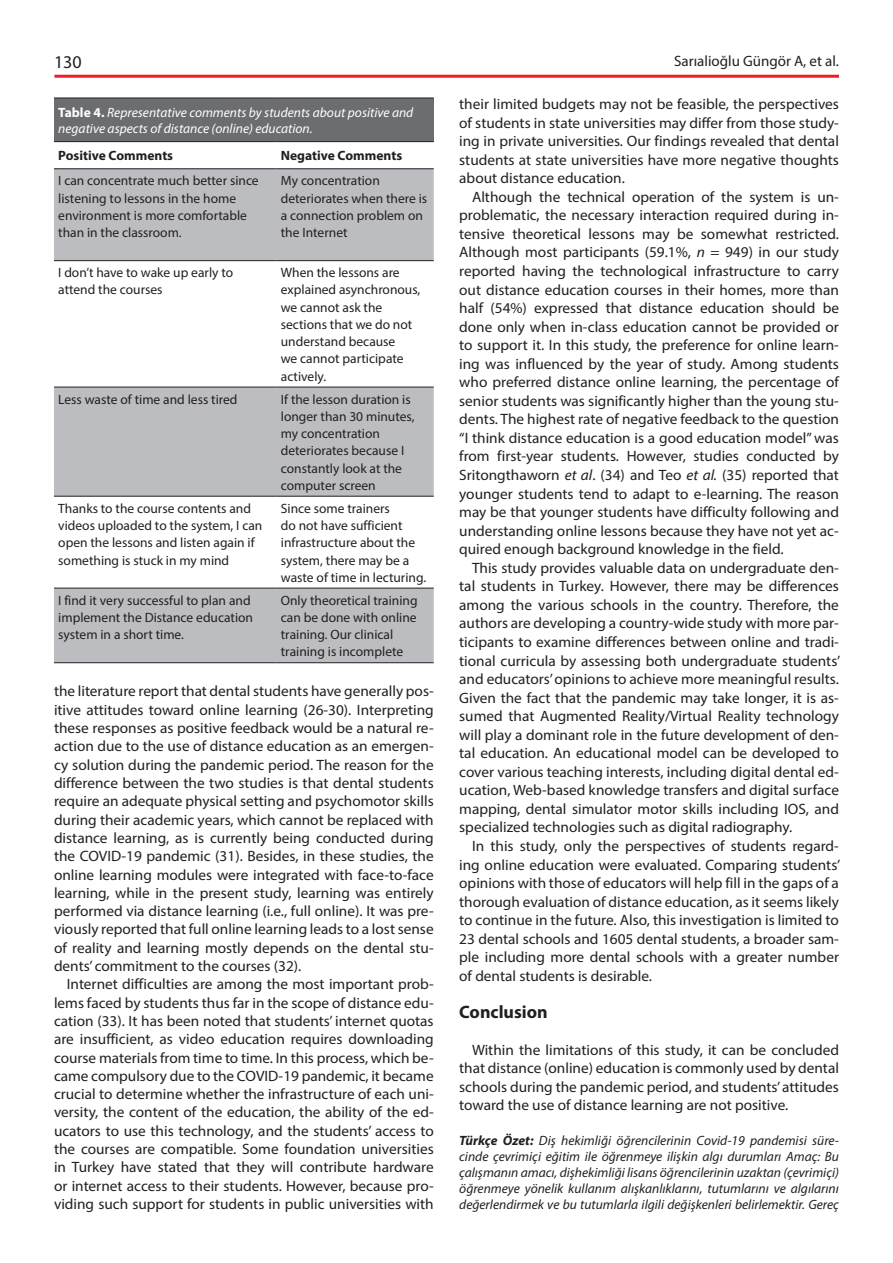
<style>
.page{position:relative;width:893px;height:1263px;background:#fff}
.page>*{position:absolute;margin:0;border:0;box-sizing:border-box;transform-origin:0 0}
.t1{font:700 18px "Myriad Pro";color:#231f20}
.t2{font:18px "Myriad Pro";color:#231f20}
.t3{font:15px/18.6px "Myriad Pro";color:#231f20;text-align:justify}
.t4{font:13.5px/17.2px "Myriad Pro";color:#231f20}
.t5{font:italic 13.5px/16px "Myriad Pro";color:#231f20;text-align:justify}
.t6{font:italic 13.5px/16.5px "Myriad Pro";color:#fff}
.t7{font:700 13.5px "Myriad Pro";color:#231f20}
.s1{font-weight:700;font-style:normal}
.s2{font-style:italic}
.s3{font-weight:700}
</style>
<div class="page">
<hr style="left:54px;top:75px;width:785px;height:3px;background:#ee1d23">
<div style="left:54px;top:98px;width:380px;height:44px;background:#6c6d70"></div>
<svg style="left:54px;top:142px;width:380px;height:1px"></svg>
<svg style="left:54px;top:169px;width:380px;height:493px;fill:#bcbdc0"></svg>
<hr style="left:54px;top:260px;width:223px;height:1px;background:#231f20">
<hr style="left:277px;top:260px;width:157px;height:1px;background:#231f20">
<hr style="left:54px;top:387px;width:223px;height:1px;background:#231f20">
<hr style="left:277px;top:387px;width:157px;height:1px;background:#231f20">
<hr style="left:54px;top:496px;width:223px;height:1px;background:#231f20">
<hr style="left:277px;top:496px;width:157px;height:1px;background:#231f20">
<hr style="left:54px;top:588px;width:223px;height:1px;background:#231f20">
<hr style="left:277px;top:588px;width:157px;height:1px;background:#231f20">
<hr style="left:54px;top:662px;width:223px;height:1px;background:#231f20">
<hr style="left:277px;top:662px;width:157px;height:1px;background:#231f20">
<hr style="left:54px;top:98px;width:223px;height:1px;background:#231f20">
<hr style="left:277px;top:98px;width:157px;height:1px;background:#231f20">
<hr style="left:54px;top:141px;width:223px;height:1px;background:#231f20">
<hr style="left:277px;top:141px;width:157px;height:1px;background:#231f20">
<hr style="left:54px;top:168px;width:223px;height:1px;background:#231f20">
<hr style="left:277px;top:168px;width:157px;height:1px;background:#231f20">
<p class="t2" style="left:54px;top:51px;width:29px">130</p>
<p class="t3" style="left:674px;top:51px;width:166px">Sarıalioğlu Güngör A, et al.</p>
<p class="t6" style="left:58px;top:104px;width:357px"><span class="s1">Table 4.</span> Representative comments by students about positive and negative aspects of distance (online) education.</p>
<p class="t7" style="left:58px;top:147px;width:116px">Positive Comments</p>
<p class="t7" style="left:281px;top:147px;width:123px">Negative Comments</p>
<p class="t4" style="left:58px;top:172px;width:202px">I can concentrate much better since listening to lessons in the home environment is more comfortable than in the classroom.</p>
<p class="t4" style="left:281px;top:172px;width:148px">My concentration deteriorates when there is a connection problem on the Internet</p>
<p class="t4" style="left:58px;top:264px;width:176px">I don’t have to wake up early to attend the courses</p>
<p class="t4" style="left:281px;top:264px;width:141px">When the lessons are explained asynchronous, we cannot ask the sections that we do not understand because<br>we cannot participate actively.</p>
<p class="t4" style="left:58px;top:390px;width:181px">Less waste of time and less tired</p>
<p class="t4" style="left:281px;top:390px;width:135px">If the lesson duration is longer than 30 minutes, my concentration deteriorates because I constantly look at the computer screen</p>
<p class="t4" style="left:58px;top:499px;width:206px">Thanks to the course contents and videos uploaded to the system, I can open the lessons and listen again if something is stuck in my mind</p>
<p class="t4" style="left:281px;top:499px;width:147px">Since some trainers<br>do not have sufficient infrastructure about the system, there may be a waste of time in lecturing.</p>
<p class="t4" style="left:58px;top:591px;width:196px">I find it very successful to plan and implement the Distance education system in a short time.</p>
<p class="t4" style="left:281px;top:591px;width:138px">Only theoretical training can be done with online training. Our clinical training is incomplete</p>
<p class="t3" style="left:54px;top:682px;width:381px">the literature report that dental students have generally pos&shy;itive attitudes toward online learning (26-30). Interpreting these responses as positive feedback would be a natural re&shy;action due to the use of distance education as an emergen&shy;cy solution during the pandemic period. The reason for the difference between the two studies is that dental students require an adequate physical setting and psychomotor skills during their academic years, which cannot be replaced with distance learning, as is currently being conducted during the COVID-19 pandemic (31). Besides, in these studies, the online learning modules were integrated with face-to-face learning, while in the present study, learning was entirely performed via distance learning (i.e., full online). It was pre&shy;viously reported that full online learning leads to a lost sense of reality and learning mostly depends on the dental stu&shy;dents’ commitment to the courses (32).</p>
<p class="t3" style="left:54px;top:975px;width:381px;text-indent:13px">Internet difficulties are among the most important prob&shy;lems faced by students thus far in the scope of distance edu&shy;cation (33). It has been noted that students’ internet quotas are insufficient, as video education requires downloading course materials from time to time. In this process, which be&shy;came compulsory due to the COVID-19 pandemic, it became crucial to determine whether the infrastructure of each uni&shy;versity, the content of the education, the ability of the ed&shy;ucators to use this technology, and the students’ access to the courses are compatible. Some foundation universities in Turkey have stated that they will contribute hardware or internet access to their students. However, because pro&shy;viding such support for students in public universities with</p>
<p class="t3" style="left:459px;top:94px;width:381px">their limited budgets may not be feasible, the perspectives of students in state universities may differ from those study&shy;ing in private universities. Our findings revealed that dental students at state universities have more negative thoughts about distance education.</p>
<p class="t3" style="left:459px;top:187px;width:381px;text-indent:13px">Although the technical operation of the system is un&shy;problematic, the necessary interaction required during in&shy;tensive theoretical lessons may be somewhat restricted.<br>Although most participants (59.1%, <span class="s2">n</span> = 949) in our study reported having the technological infrastructure to carry out distance education courses in their homes, more than half (54%) expressed that distance education should be done only when in-class education cannot be provided or to support it. In this study, the preference for online learn&shy;ing was influenced by the year of study. Among students who preferred distance online learning, the percentage of senior students was significantly higher than the young stu&shy;dents. The highest rate of negative feedback to the question “I think distance education is a good education model” was from first-year students. However, studies conducted by Sritongthaworn <span class="s2">et al</span>. (34) and Teo <span class="s2">et al.</span> (35) reported that younger students tend to adapt to e-learning. The reason may be that younger students have difficulty following and understanding online lessons because they have not yet ac&shy;quired enough background knowledge in the field.</p>
<p class="t3" style="left:459px;top:558px;width:383px;text-indent:13px">This study provides valuable data on undergraduate den&shy;tal students in Turkey. However, there may be differences among the various schools in the country. Therefore, the authors are developing a country-wide study with more par&shy;ticipants to examine differences between online and tradi&shy;tional curricula by assessing both undergraduate students’ and educators’ opinions to achieve more meaningful results.<br>Given the fact that the pandemic may take longer, it is as&shy;sumed that Augmented Reality/Virtual Reality technology will play a dominant role in the future development of den&shy;tal education. An educational model can be developed to cover various teaching interests, including digital dental ed&shy;ucation, Web-based knowledge transfers and digital surface mapping, dental simulator motor skills including IOS, and specialized technologies such as digital radiography.</p>
<p class="t3" style="left:459px;top:836px;width:383px;text-indent:13px">In this study, only the perspectives of students regard&shy;ing online education were evaluated. Comparing students’ opinions with those of educators will help fill in the gaps of a thorough evaluation of distance education, as it seems likely to continue in the future. Also, this investigation is limited to 23 dental schools and 1605 dental students, a broader sam&shy;ple including more dental schools with a greater number of dental students is desirable.</p>
<p class="t1" style="left:459px;top:1000px;width:90px">Conclusion</p>
<p class="t3" style="left:459px;top:1040px;width:381px;text-indent:13px">Within the limitations of this study, it can be concluded that distance (online) education is commonly used by dental schools during the pandemic period, and students’ attitudes toward the use of distance learning are not positive.</p>
<p class="t5" style="left:459px;top:1132px;width:381px"><span class="s3">Türkçe Özet:</span> Diş hekimliği öğrencilerinin Covid-19 pandemisi süre&shy;cinde çevrimiçi eğitim ile öğrenmeye ilişkin algı durumları Amaç: Bu çalışmanın amacı, dişhekimliği lisans öğrencilerinin uzaktan (çevrimiçi) öğrenmeye yönelik kullanım alışkanlıklarını, tutumlarını ve algılarını değerlendirmek ve bu tutumlarla ilgili değişkenleri belirlemektir. Gereç</p>
</div>
